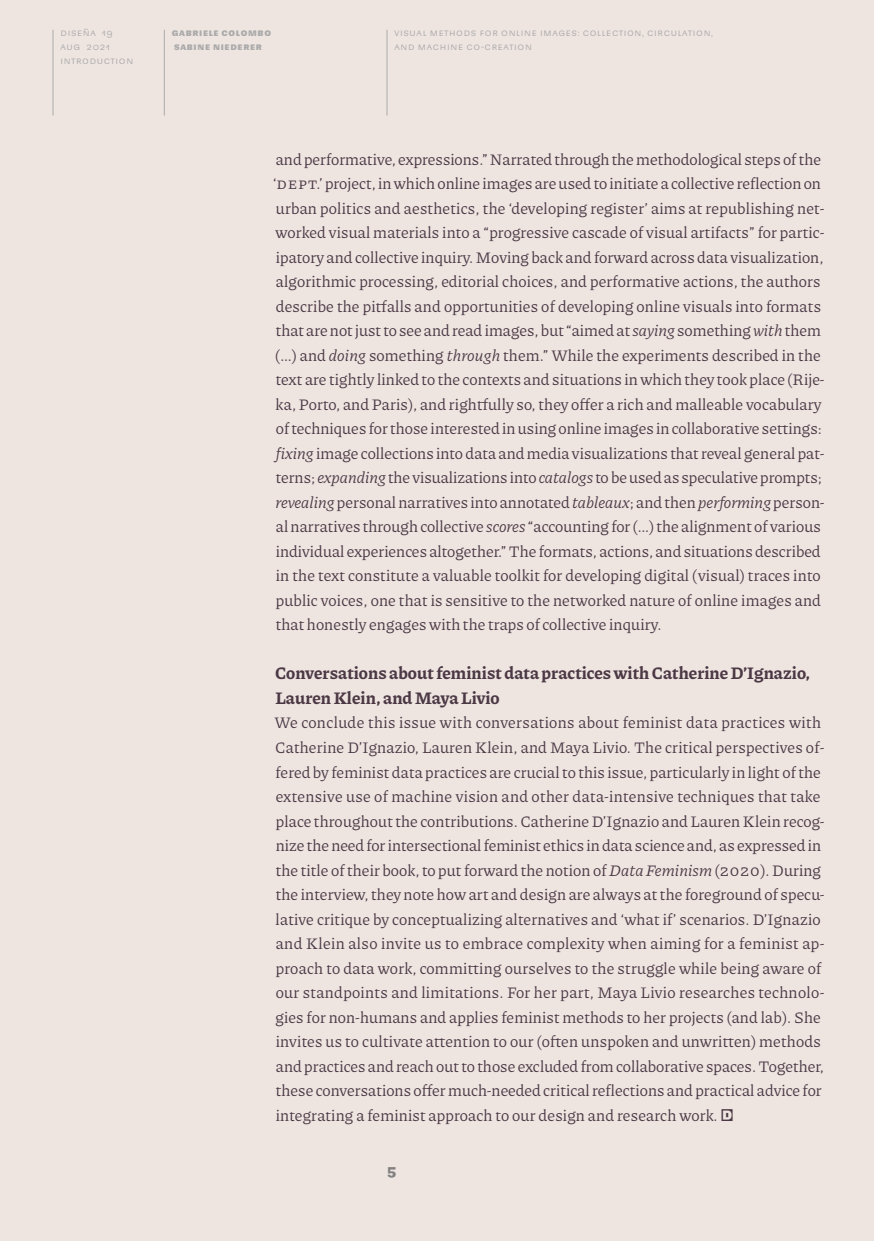
<style>
.page{position:relative;width:874px;height:1241px;background:#fff}
.page>*{position:absolute;margin:0;border:0;box-sizing:border-box;transform-origin:0 0}
.Subtitle_2{font:700 17.5px/24.5px "Piazzolla";letter-spacing:.005em;color:#4b3844}
.Text_Normal{font:16.1px/24.5px "Piazzolla";letter-spacing:.01em;color:#4b3844}
.t1{font:700 14px "Sudamerican Grotesk";color:#828282}
.t2{font:9.62px/14px "Sudamerican Grotesk";letter-spacing:.07em;color:#ababab}
.t3{font:700 9.62px/14px "Sudamerican Grotesk";letter-spacing:.07em;color:#ababab}
.s1{font-style:italic}
.s2{font-family:"Sudamerican Grotesk"}
</style>
<div class="page">
<div style="left:0;top:0;width:873px;height:1240px;background:#eee5e1"></div>
<hr style="left:52px;top:30px;width:1px;height:85px;background:#ababab">
<hr style="left:164px;top:30px;width:1px;height:85px;background:#ababab">
<hr style="left:386px;top:30px;width:1px;height:85px;background:#ababab">
<p class="t2" style="left:60px;top:25px;width:74px">Diseña 19 aug 2021 introduction</p>
<p class="t3" style="left:172px;top:25px;width:101px">GABRIELE COLOMBO<br>SABINE NIEDERER</p>
<p class="t2" style="left:394px;top:25px;width:320px">Visual Methods for Online Images: Collection, Circulation, and Machine Co-Creation</p>
<p class="Text_Normal" style="left:273px;top:146px;width:553px">and performative, expressions.” Narrated through the methodological steps of the ‘DEPT.’ project, in which online images are used to initiate a collective reflection on urban politics and aesthetics, the ‘developing register’ aims at republishing net&shy;worked visual materials into a “progressive cascade of visual artifacts” for partic&shy;ipatory and collective inquiry. Moving back and forward across data visualization, algorithmic processing, editorial choices, and performative actions, the authors describe the pitfalls and opportunities of developing online visuals into formats that are not just to see and read images, but “aimed at <span class="s1">saying</span> something <span class="s1">with</span> them (…) and <span class="s1">doing</span> something <span class="s1">through</span> them.” While the experiments described in the text are tightly linked to the contexts and situations in which they took place (Rije&shy;ka, Porto, and Paris), and rightfully so, they offer a rich and malleable vocabulary of techniques for those interested in using online images in collaborative settings: <span class="s1">fixing</span> image collections into data and media visualizations that reveal general pat&shy;terns; <span class="s1">expanding</span> the visualizations into <span class="s1">catalogs</span> to be used as speculative prompts; <span class="s1">revealing</span> personal narratives into annotated <span class="s1">tableaux</span>; and then <span class="s1">performing</span> person&shy;al narratives through collective <span class="s1">scores</span> “accounting for (…) the alignment of various individual experiences altogether.” The formats, actions, and situations described in the text constitute a valuable toolkit for developing digital (visual) traces into public voices, one that is sensitive to the networked nature of online images and that honestly engages with the traps of collective inquiry.</p>
<p class="Subtitle_2" style="left:275px;top:660px;width:536px">Conversations about feminist data practices with Catherine D’Ignazio,<br>Lauren Klein, and Maya Livio</p>
<p class="Text_Normal" style="left:274px;top:710px;width:551px">We conclude this issue with conversations about feminist data practices with Catherine D’Ignazio, Lauren Klein, and Maya Livio. The critical perspectives of&shy;fered by feminist data practices are crucial to this issue, particularly in light of the extensive use of machine vision and other data-intensive techniques that take place throughout the contributions. Catherine D’Ignazio and Lauren Klein recog&shy;nize the need for intersectional feminist ethics in data science and, as expressed in the title of their book, to put forward the notion of <span class="s1">Data Feminism</span> (2020). During the interview, they note how art and design are always at the foreground of specu&shy;lative critique by conceptualizing alternatives and ‘what if’ scenarios. D’Ignazio and Klein also invite us to embrace complexity when aiming for a feminist ap&shy;proach to data work, committing ourselves to the struggle while being aware of our standpoints and limitations. For her part, Maya Livio researches technolo&shy;gies for non-humans and applies feminist methods to her projects (and lab). She invites us to cultivate attention to our (often unspoken and unwritten) methods and practices and reach out to those excluded from collaborative spaces. Together, these conversations offer much-needed critical reflections and practical advice for integrating a feminist approach to our design and research work. <span class="s2">-d</span></p>
<p class="t1" style="left:386px;top:1158px;width:12px">5</p>
</div>
